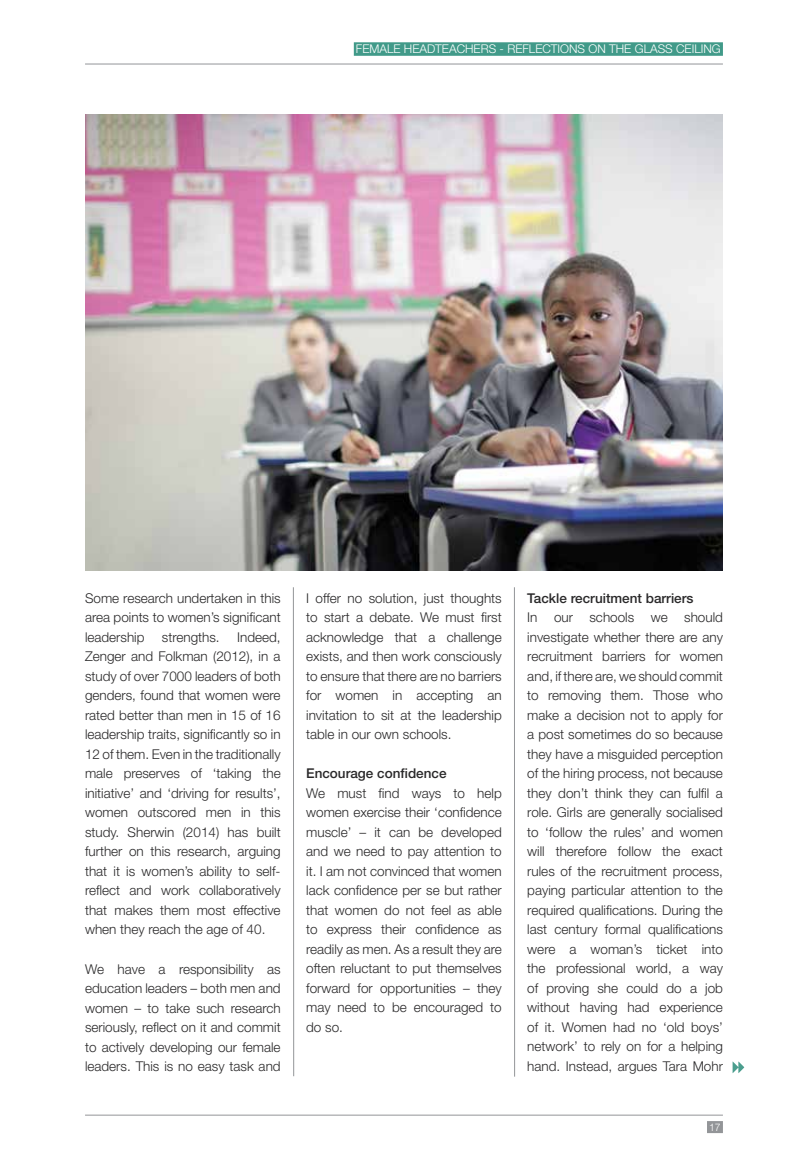
<style>
.page{position:relative;width:808px;height:1149px;background:#fff}
.page>*{position:absolute;margin:0;border:0;box-sizing:border-box;transform-origin:0 0}
.t1{font:300 13.5px/19.5px "Helvetica Neue LT Std";color:#292829;text-align:justify}
.t2{font:500 13.5px "Helvetica Neue LT Std";color:#292829}
.t3{font:300 12px "Helvetica Neue LT Std";color:#fff}
.t4{font:300 10.5px "Helvetica Neue LT Std";color:#fff}
</style>
<div class="page">
<hr style="left:85px;top:1114px;width:638px;height:1px;background:#939598">
<div style="left:707px;top:1120px;width:16px;height:12px;background:#939598"></div>
<hr style="left:85px;top:64px;width:638px;height:1px;background:#939598">
<div style="left:354px;top:42px;width:369px;height:14px;background:#419a89"></div>
<hr style="left:293px;top:587px;width:1px;height:488px;background:#939598">
<hr style="left:514px;top:587px;width:1px;height:489px;background:#939598">
<img style="left:85px;top:115px;width:638px;height:455px">
<svg style="left:732px;top:1061px;width:12px;height:11px"></svg>
<p class="t3" style="left:356px;top:42px;width:366px">FEMALE HEADTEACHERS - REFLECTIONS ON THE GLASS CEILING</p>
<p class="t1" style="left:85px;top:587px;width:197px">Some research undertaken in this area points to women’s significant leadership</p>
<p class="t1" style="left:85px;top:626px;width:197px;text-indent:152px">Indeed, Zenger and Folkman (2012), in a study of over 7000 leaders of both genders, found that women were rated better than men in 15 of 16 leadership traits, significantly so in 12 of them. Even in the traditionally male preserves of ‘taking the initiative’ and ‘driving for results’, women outscored men in this study. Sherwin (2014) has built further on this research, arguing that it is women’s ability to self&shy;reflect and work collaboratively that makes them most effective when they reach the age of 40.</p>
<p class="t1" style="left:85px;top:958px;width:197px">We have a responsibility as education leaders – both men and women – to take such research seriously, reflect on it and commit to actively developing our female leaders. This is no easy task and</p>
<p class="t1" style="left:162px;top:626px;width:59px">strengths.</p>
<p class="t1" style="left:306px;top:587px;width:197px">I offer no solution, just thoughts to start a debate. We must first acknowledge that a challenge exists, and then work consciously to ensure that there are no barriers for women in accepting an invitation to sit at the leadership table in our own schools.</p>
<p class="t2" style="left:306px;top:765px;width:142px">Encourage confidence</p>
<p class="t1" style="left:306px;top:782px;width:197px">We must find ways to help women exercise their ‘confidence muscle’ – it can be developed and we need to pay attention to it. I am not convinced that women lack confidence per se but rather that women do not feel as able to express their confidence as readily as men. As a result they are often reluctant to put themselves forward for opportunities – they may need to be encouraged to do so.</p>
<p class="t2" style="left:527px;top:589px;width:168px">Tackle recruitment barriers</p>
<p class="t1" style="left:527px;top:607px;width:197px">In our schools we should investigate whether there are any recruitment barriers for women and, if there are, we should commit to removing them. Those who make a decision not to apply for a post sometimes do so because they have a misguided perception of the hiring process, not because they don’t think they can fulfil a role. Girls are generally socialised to ‘follow the rules’ and women will therefore follow the exact rules of the recruitment process, paying particular attention to the required qualifications. During the last century formal qualifications were a woman’s ticket into the professional world, a way of proving she could do a job without having had experience of it. Women had no ‘old boys’ network’ to rely on for a helping hand. Instead, argues Tara Mohr</p>
<p class="t4" style="left:709px;top:1120px;width:13px">17</p>
</div>
